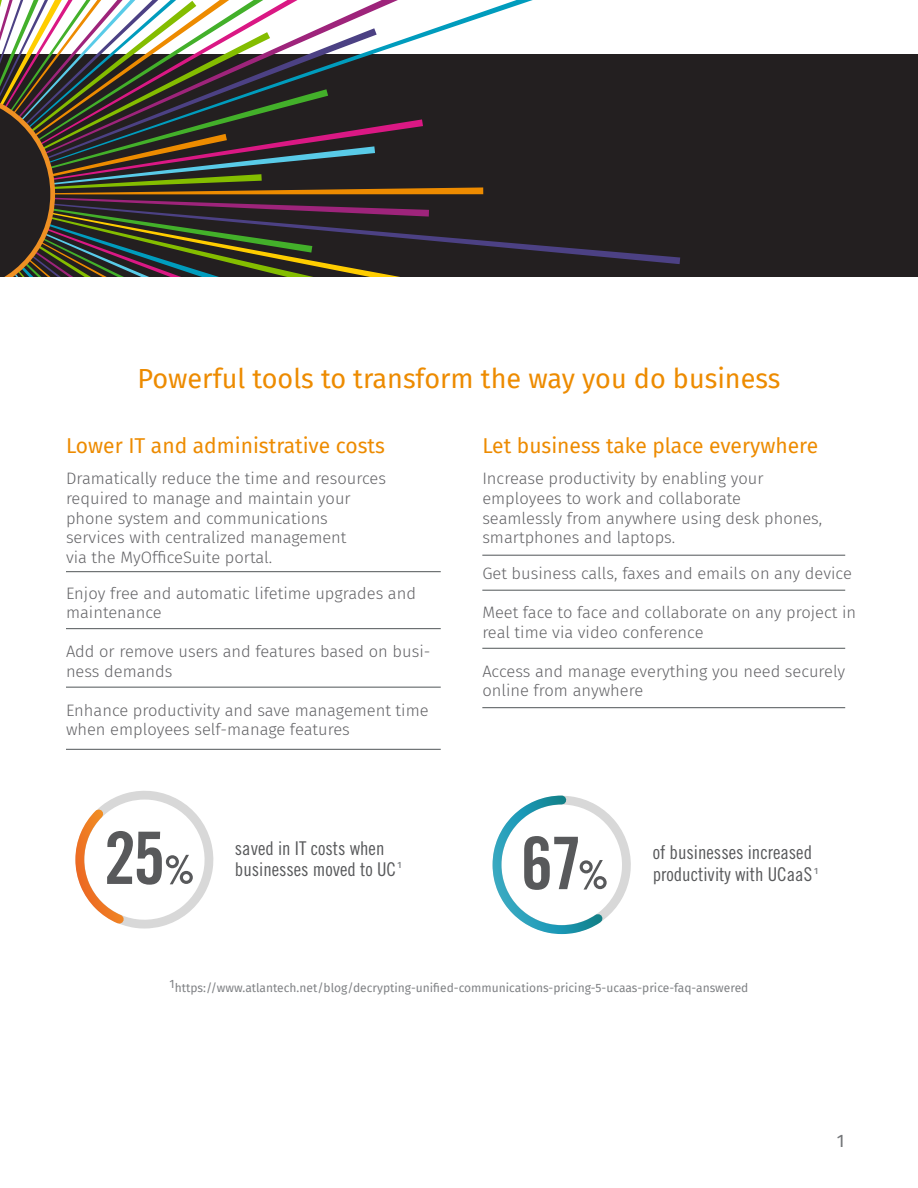
<style>
.page{position:relative;width:918px;height:1188px;background:#fff}
.page>*{position:absolute;margin:0;border:0;box-sizing:border-box;transform-origin:0 0}
.t1{font:72.45px "Trade Gothic LT Std Bd Cn 20";color:#58595b}
.Body_Copy_9_13{font:27px "Fira Sans";color:#ed8b00}
.Body_Copy_9_13-2{font:21px "Fira Sans";color:#ed8b00}
.t2{font:19.05px/21.6px "Trade Gothic LT Std Cn 18";color:#58595b}
.t3{font:18.9px/21.6px "Trade Gothic LT Std Cn 18";color:#58595b}
.t4{font:18px "Fira Sans";color:#727477}
.t5{font:300 16.5px/19.5px "Fira Sans";color:#636366}
.t6{font:12px "Fira Sans";color:#808285}
.t7{font:500 9px "Fira Sans";color:#808285}
.s1{font-size:39.75px}
</style>
<div class="page">
<div style="left:0;top:54px;width:918px;height:222px;background:#231f20"></div>
<svg style="left:0;top:0;width:680px;height:276px"></svg>
<hr style="left:66px;top:571px;width:375px;height:1px;background:#505557">
<hr style="left:482px;top:555px;width:363px;height:1px;background:#505557">
<hr style="left:66px;top:628px;width:375px;height:1px;background:#505557">
<hr style="left:482px;top:590px;width:363px;height:1px;background:#505557">
<hr style="left:66px;top:749px;width:375px;height:1px;background:#505557">
<hr style="left:482px;top:648px;width:363px;height:1px;background:#505557">
<hr style="left:66px;top:687px;width:375px;height:1px;background:#505557">
<hr style="left:482px;top:707px;width:363px;height:1px;background:#505557">
<svg style="left:75px;top:791px;width:139px;height:138px"></svg>
<svg style="left:492px;top:795px;width:139px;height:140px"></svg>
<p class="Body_Copy_9_13" style="left:138px;top:358px;width:644px">Powerful tools to transform the way you do business</p>
<p class="Body_Copy_9_13-2" style="left:66px;top:430px;width:320px">Lower IT and administrative costs</p>
<p class="Body_Copy_9_13-2" style="left:482px;top:430px;width:337px">Let business take place everywhere</p>
<p class="t5" style="left:66px;top:468px;width:322px">Dramatically reduce the time and resources</p>
<p class="t5" style="left:66px;top:488px;width:286px">required to manage and maintain your</p>
<p class="t5" style="left:66px;top:508px;width:263px">phone system and communications</p>
<p class="t5" style="left:66px;top:528px;width:282px">services with centralized management</p>
<p class="t5" style="left:66px;top:548px;width:208px">via the MyOfficeSuite portal.</p>
<p class="t5" style="left:66px;top:583px;width:352px">Enjoy free and automatic lifetime upgrades and</p>
<p class="t5" style="left:66px;top:603px;width:97px">maintenance</p>
<p class="t5" style="left:66px;top:642px;width:366px">Add or remove users and features based on busi&shy;ness demands</p>
<p class="t5" style="left:66px;top:700px;width:364px">Enhance productivity and save management time when employees self-manage features</p>
<p class="t1" style="left:290px;top:518px;width:92px">25<span class="s1">%</span></p>
<p class="t3" style="left:235px;top:704px;width:160px">productivity with UCaaS</p>
<p class="t3" style="left:235px;top:837px;width:163px">saved in IT costs when businesses moved to UC</p>
<p class="t7" style="left:397px;top:857px;width:6px">1</p>
<p class="t5" style="left:482px;top:468px;width:283px">Increase productivity by enabling your</p>
<p class="t5" style="left:482px;top:488px;width:260px">employees to work and collaborate</p>
<p class="t5" style="left:482px;top:508px;width:342px">seamlessly from anywhere using desk phones,</p>
<p class="t5" style="left:482px;top:528px;width:195px">smartphones and laptops.</p>
<p class="t5" style="left:482px;top:563px;width:371px">Get business calls, faxes and emails on any device</p>
<p class="t5" style="left:482px;top:602px;width:375px">Meet face to face and collaborate on any project in real time via video conference</p>
<p class="t5" style="left:482px;top:661px;width:365px">Access and manage everything you need securely online from anywhere</p>
<p class="t2" style="left:653px;top:842px;width:161px">of businesses increased productivity with UCaaS</p>
<p class="t7" style="left:814px;top:863px;width:6px">1</p>
<p class="t6" style="left:170px;top:979px;width:580px">1https://www.atlantech.net/blog/decrypting-unified-communications-pricing-5-ucaas-price-faq-answered</p>
<p class="t4" style="left:837px;top:1127px;width:9px">1</p>
</div>
